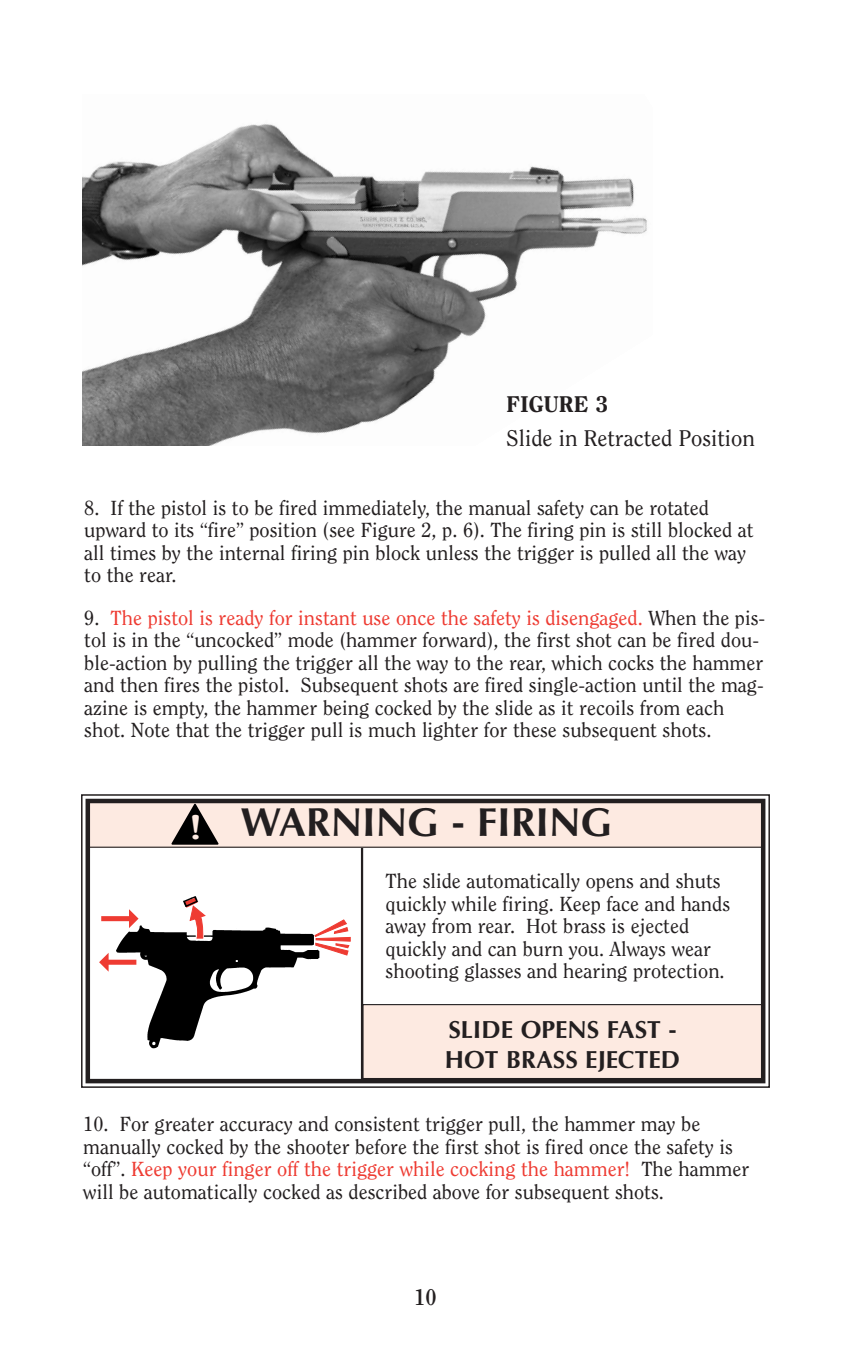
<style>
.page{position:relative;width:851px;height:1359px;background:#fff}
.page>*{position:absolute;margin:0;border:0;box-sizing:border-box;transform-origin:0 0}
.t1{font:700 40.5px "Optima";color:#231f20}
.t2{font:700 24.75px/30.2px "Optima";color:#231f20}
.t3{font:22.5px "Clearface";color:#231f20}
.t4{font:800 22.5px "Clearface";color:#231f20}
.t5{font:700 22.5px "Clearface";color:#231f20}
.t6{font:20.25px/22.5px "Clearface";color:#231f20}
.s1{color:#ee3b32}
</style>
<div class="page">
<hr style="left:361px;top:848px;width:2px;height:233px;background:#231f20">
<svg style="left:321px;top:920px;width:29px;height:35px"></svg>
<svg style="left:101px;top:916px;width:13px;height:6px"></svg>
<svg style="left:99px;top:953px;width:15px;height:19px"></svg>
<img style="left:114px;top:896px;width:207px;height:153px">
<div style="left:363px;top:1005px;width:399px;height:74px;background:#fdeae1"></div>
<div style="left:362px;top:1004px;width:400px;height:75px;border:1px solid #231f20"></div>
<img style="left:82px;top:123px;width:565px;height:323px">
<div style="left:89px;top:800px;width:673px;height:47px;background:#fdeae1"></div>
<div style="left:88px;top:799px;width:675px;height:49px;border:1px solid #231f20"></div>
<svg style="left:171px;top:804px;width:48px;height:41px"></svg>
<div style="left:81px;top:794px;width:689px;height:294px;border:2px solid #231f20"></div>
<div style="left:86px;top:799px;width:679px;height:284px;border:4px solid #231f20"></div>
<p class="t4" style="left:506px;top:395px;width:103px">FIGURE 3</p>
<p class="t3" style="left:506px;top:429px;width:250px">Slide in Retracted Position</p>
<p class="t6" style="left:84px;top:498px;width:670px">8. If the pistol is to be fired immediately, the manual safety can be rotated upward to its “fire” position (see Figure 2, p. 6). The firing pin is still blocked at all times by the internal firing pin block unless the trigger is pulled all the way to the rear.</p>
<p class="t6" style="left:84px;top:608px;width:682px">9. <span class="s1">The pistol is ready for instant use once the safety is disengaged.</span> When the pis&shy;tol is in the “uncocked” mode (hammer forward), the first shot can be fired dou&shy;ble-action by pulling the trigger all the way to the rear, which cocks the hammer and then fires the pistol. Subsequent shots are fired single-action until the mag&shy;azine is empty, the hammer being cocked by the slide as it recoils from each shot. Note that the trigger pull is much lighter for these subsequent shots.</p>
<h1 class="t1" style="left:190px;top:806px;width:424px"><sub>!</sub> WARNING - FIRING</h1>
<p class="t6" style="left:385px;top:871px;width:346px">The slide automatically opens and shuts quickly while firing. Keep face and hands away from rear. Hot brass is ejected quickly and can burn you. Always wear shooting glasses and hearing protection.</p>
<p class="t2" style="left:445px;top:1017px;width:237px">SLIDE OPENS FAST -<br>HOT BRASS EJECTED</p>
<p class="t6" style="left:83px;top:1115px;width:667px">10. For greater accuracy and consistent trigger pull, the hammer may be manually cocked by the shooter before the first shot is fired once the safety is “off”. <span class="s1">Keep your finger off the trigger while cocking the hammer!</span> The hammer will be automatically cocked as described above for subsequent shots.</p>
<p class="t5" style="left:414px;top:1288px;width:24px">10</p>
</div>
